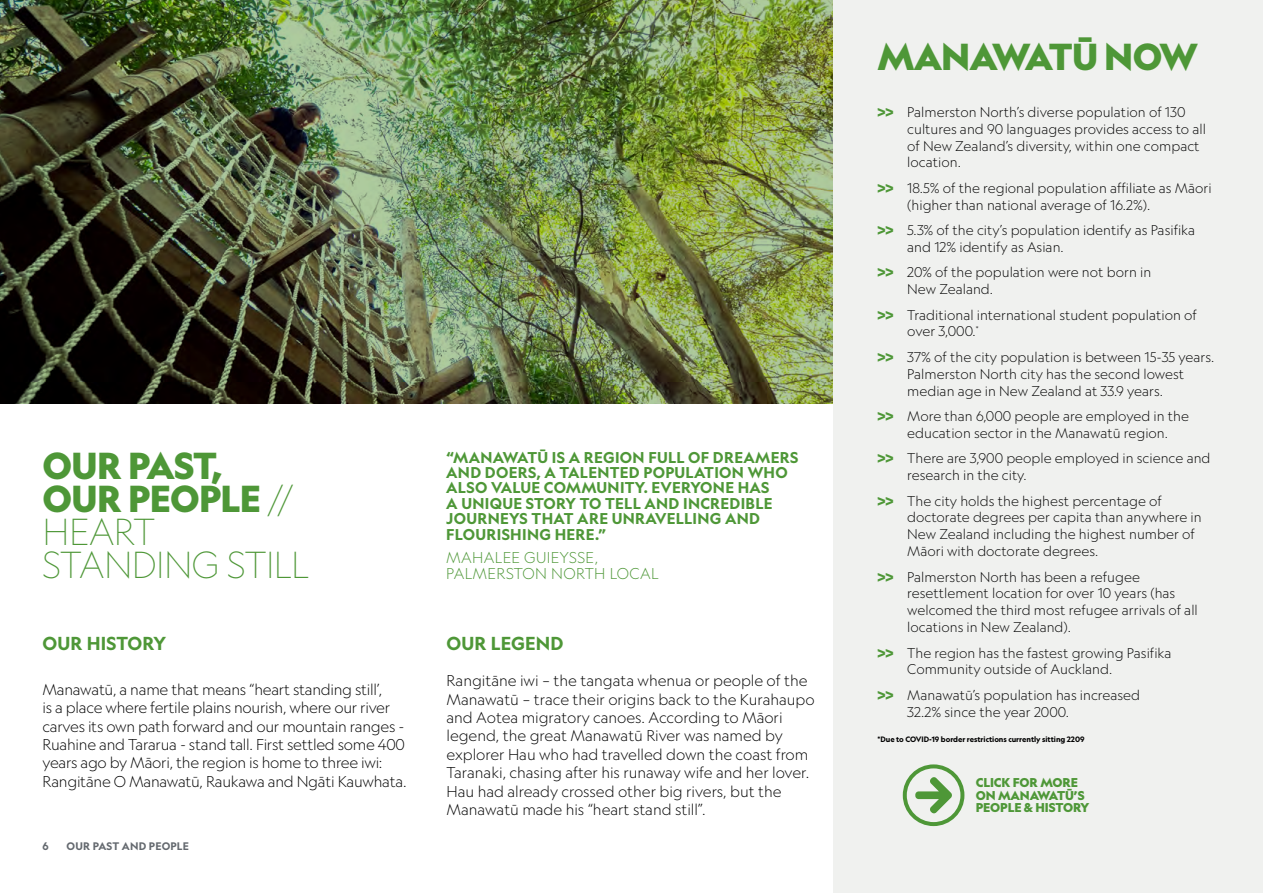
<style>
.page{position:relative;width:1263px;height:893px;background:#fff}
.page>*{position:absolute;margin:0;border:0;box-sizing:border-box;transform-origin:0 0}
.t1{font:100 36px/33px "Geograph";letter-spacing:-.015em;color:#4e9737}
.t2{font:900 36px "Geograph";letter-spacing:-.015em;color:#4e9737}
.t3{font:700 18px "Geograph";letter-spacing:.01em;color:#4e9737}
.t4{font:300 15px/18.3px "Geograph";letter-spacing:-.015em;color:#000}
.t5{font:700 15px/15.3px "Geograph";letter-spacing:.02em;color:#4e9737}
.t6{font:300 15px/15.3px "Geograph";letter-spacing:.02em;color:#4e9737}
.t7{font:300 13.5px/16.8px "Geograph";color:#000}
.t8{font:900 12.3px/12.6px "Geograph";letter-spacing:-.005em;color:#4e9737}
.t9{font:700 10.5px "Geograph";letter-spacing:.02em;color:#64696f}
.t10{font:700 7.5px "Geograph";letter-spacing:-.005em;color:#000}
.s1{font-weight:900}
.s2{font-weight:900;color:#4e9737}
</style>
<div class="page">
<img style="left:0;top:0;width:833px;height:404px">
<div style="left:833px;top:0;width:430px;height:893px;background:#f0f1ef"></div>
<svg style="left:903px;top:764px;width:61px;height:62px"></svg>
<h1 class="t1" style="left:43px;top:449px;width:268px"><span class="s1">OUR PAST,<br>OUR PEOPLE</span> //<br>HEART<br>STANDING STILL</h1>
<h2 class="t3" style="left:43px;top:631px;width:125px">OUR HISTORY</h2>
<p class="t4" style="left:43px;top:680px;width:366px">Manawatū, a name that means “heart standing still’,<br>is a place where fertile plains nourish, where our river carves its own path forward and our mountain ranges - Ruahine and Tararua - stand tall. First settled some 400 years ago by Māori, the region is home to three iwi:<br>Rangitāne O Manawatū, Raukawa and Ngāti Kauwhata.</p>
<p class="t9" style="left:43px;top:840px;width:8px">6</p>
<p class="t9" style="left:67px;top:840px;width:124px">OUR PAST AND PEOPLE</p>
<p class="t5" style="left:446px;top:449px;width:354px">“MANAWATŪ IS A REGION FULL OF DREAMERS AND DOERS, A TALENTED POPULATION WHO ALSO VALUE COMMUNITY. EVERYONE HAS<br>A UNIQUE STORY TO TELL AND INCREDIBLE JOURNEYS THAT ARE UNRAVELLING AND FLOURISHING HERE.”</p>
<p class="t6" style="left:446px;top:550px;width:214px">MAHALEE GUIEYSSE,<br>PALMERSTON NORTH LOCAL</p>
<h2 class="t3" style="left:446px;top:631px;width:119px">OUR LEGEND</h2>
<p class="t4" style="left:446px;top:671px;width:370px">Rangitāne iwi – the tangata whenua or people of the Manawatū – trace their origins back to the Kurahaupo and Aotea migratory canoes. According to Māori legend, the great Manawatū River was named by explorer Hau who had travelled down the coast from Taranaki, chasing after his runaway wife and her lover.<br>Hau had already crossed other big rivers, but the Manawatū made his “heart stand still”.</p>
<h1 class="t2" style="left:877px;top:33px;width:322px">MANAWATŪ NOW</h1>
<p class="t7" style="left:907px;top:103px;width:300px;text-indent:-30px"><span class="s2">&gt;&gt;</span> Palmerston North’s diverse population of 130 cultures and 90 languages provides access to all of New Zealand’s diversity, within one compact location.</p>
<p class="t7" style="left:907px;top:179px;width:306px;text-indent:-30px"><span class="s2">&gt;&gt;</span> 18.5% of the regional population affiliate as Māori (higher than national average of 16.2%).</p>
<p class="t7" style="left:907px;top:222px;width:290px;text-indent:-30px"><span class="s2">&gt;&gt;</span> 5.3% of the city’s population identify as Pasifika and 12% identify as Asian.</p>
<p class="t7" style="left:907px;top:264px;width:245px;text-indent:-30px"><span class="s2">&gt;&gt;</span> 20% of the population were not born in<br>New Zealand.</p>
<p class="t7" style="left:907px;top:306px;width:291px;text-indent:-30px"><span class="s2">&gt;&gt;</span> Traditional international student population of over 3,000.<sup>*</sup></p>
<p class="t7" style="left:907px;top:348px;width:309px;text-indent:-30px"><span class="s2">&gt;&gt;</span> 37% of the city population is between 15-35 years.<br>Palmerston North city has the second lowest median age in New Zealand at 33.9 years.</p>
<p class="t7" style="left:907px;top:407px;width:283px;text-indent:-30px"><span class="s2">&gt;&gt;</span> More than 6,000 people are employed in the education sector in the Manawatū region.</p>
<p class="t7" style="left:907px;top:450px;width:305px;text-indent:-30px"><span class="s2">&gt;&gt;</span> There are 3,900 people employed in science and research in the city.</p>
<p class="t7" style="left:907px;top:492px;width:296px;text-indent:-30px"><span class="s2">&gt;&gt;</span> The city holds the highest percentage of doctorate degrees per capita than anywhere in New Zealand including the highest number of Māori with doctorate degrees.</p>
<p class="t7" style="left:907px;top:568px;width:292px;text-indent:-30px"><span class="s2">&gt;&gt;</span> Palmerston North has been a refugee resettlement location for over 10 years (has welcomed the third most refugee arrivals of all locations in New Zealand).</p>
<p class="t7" style="left:907px;top:644px;width:266px;text-indent:-30px"><span class="s2">&gt;&gt;</span> The region has the fastest growing Pasifika<br>Community outside of Auckland.</p>
<p class="t7" style="left:907px;top:686px;width:234px;text-indent:-30px"><span class="s2">&gt;&gt;</span> Manawatū’s population has increased<br>32.2% since the year 2000.</p>
<p class="t10" style="left:877px;top:734px;width:208px">*Due to COVID-19 border restrictions currently sitting 2209</p>
<p class="t8" style="left:976px;top:776px;width:115px">CLICK FOR MORE<br>ON MANAWATŪ’S<br>PEOPLE &amp; HISTORY</p>
</div>
